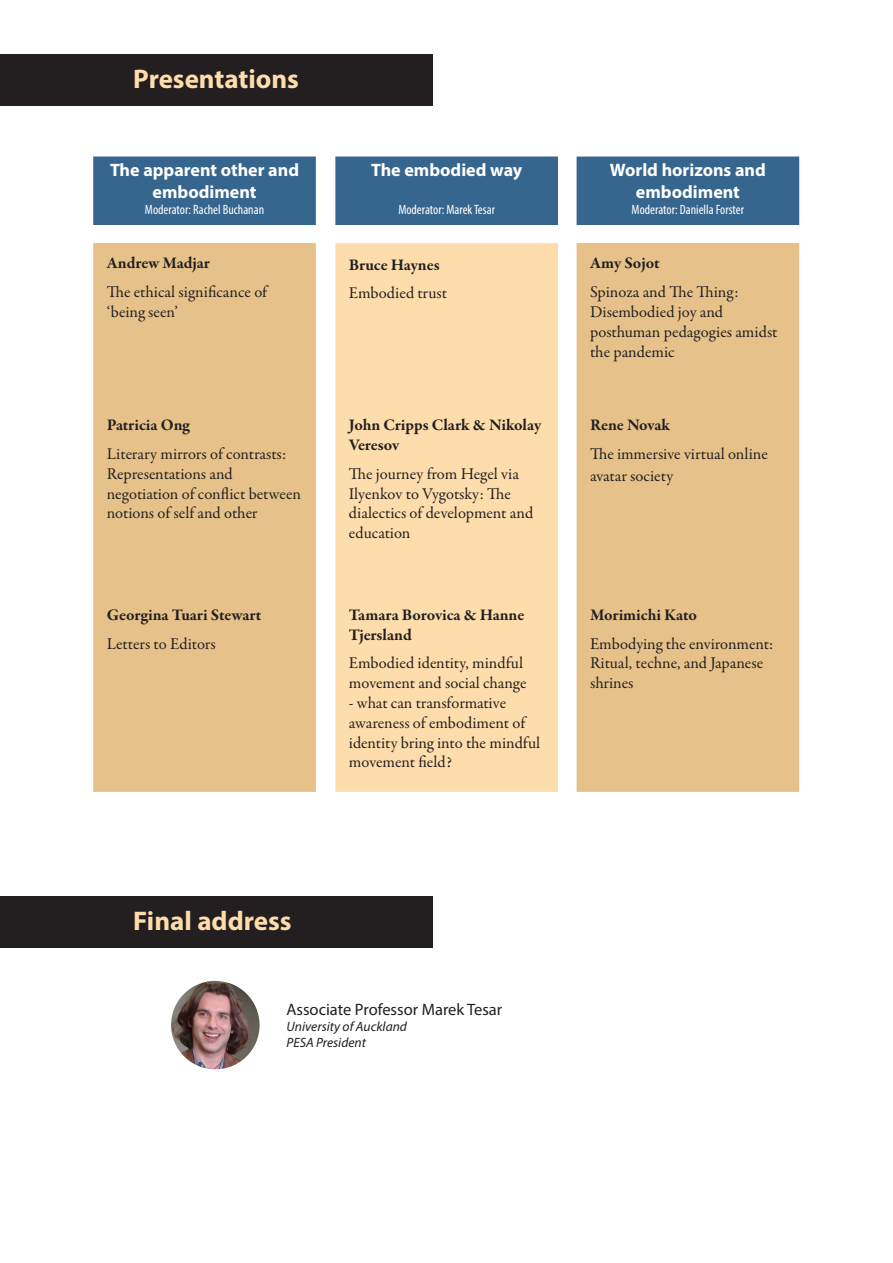
<style>
.page{position:relative;width:893px;height:1263px;background:#fff}
.page>*{position:absolute;margin:0;border:0;box-sizing:border-box;transform-origin:0 0}
.t1{font:700 27px "Myriad Pro";color:#feddac}
.t2{font:700 18px/21.6px "Myriad Pro";color:#fff;text-align:center}
.t3{font:16.5px/19.8px "Garamond Premr Pro";color:#231f20}
.t4{font:700 16.5px/19.8px "Garamond Premr Pro";letter-spacing:-.005em;color:#231f20}
.t5{font:16.5px "Myriad Pro";color:#231f20}
.t6{font:condensed 13.5px "Myriad Pro";color:#fff}
.t7{font:italic 13.5px "Myriad Pro";color:#231f20}
</style>
<div class="page">
<div style="left:93px;top:157px;width:706px;height:68px;background:#36658e"></div>
<svg style="left:93px;top:243px;width:706px;height:549px;background:#e7c693"></svg>
<div style="left:335px;top:243px;width:223px;height:549px;background:#feddac"></div>
<div style="left:0;top:897px;width:432px;height:51px;background:#231f20"></div>
<div style="left:0;top:54px;width:432px;height:51px;background:#231f20"></div>
<img style="left:171px;top:981px;width:89px;height:88px;border-radius:44px">
<p class="t1" style="left:133px;top:61px;width:167px">Presentations</p>
<p class="t2" style="left:110px;top:159px;width:191px">The apparent other and embodiment</p>
<p class="t6" style="left:145px;top:201px;width:121px">Moderator: Rachel Buchanan</p>
<p class="t2" style="left:371px;top:159px;width:153px">The embodied way</p>
<p class="t6" style="left:398px;top:201px;width:98px">Moderator: Marek Tesar</p>
<p class="t4" style="left:107px;top:254px;width:105px">Andrew Madjar</p>
<p class="t3" style="left:107px;top:283px;width:162px">The ethical significance of ‘being seen’</p>
<p class="t4" style="left:349px;top:255px;width:92px">Bruce Haynes</p>
<p class="t3" style="left:349px;top:284px;width:100px">Embodied trust</p>
<p class="t4" style="left:107px;top:415px;width:85px">Patricia Ong</p>
<p class="t3" style="left:107px;top:444px;width:196px">Literary mirrors of contrasts:<br>Representations and negotiation of conflict between notions of self and other</p>
<p class="t4" style="left:349px;top:415px;width:194px">John Cripps Clark &amp; Nikolay<br>Veresov</p>
<p class="t3" style="left:349px;top:464px;width:186px">The journey from Hegel via<br>Ilyenkov to Vygotsky: The dialectics of development and education</p>
<p class="t4" style="left:107px;top:605px;width:156px">Georgina Tuari Stewart</p>
<p class="t3" style="left:107px;top:634px;width:111px">Letters to Editors</p>
<p class="t4" style="left:349px;top:605px;width:177px">Tamara Borovica &amp; Hanne<br>Tjersland</p>
<p class="t3" style="left:349px;top:654px;width:179px">Embodied identity, mindful movement and social change</p>
<p class="t3" style="left:349px;top:693px;width:193px">- what can transformative awareness of embodiment of identity bring into the mindful movement field?</p>
<p class="t2" style="left:610px;top:159px;width:157px">World horizons and embodiment</p>
<p class="t6" style="left:632px;top:201px;width:114px">Moderator: Daniella Forster</p>
<p class="t4" style="left:590px;top:254px;width:71px">Amy Sojot</p>
<p class="t3" style="left:590px;top:283px;width:189px">Spinoza and The Thing:<br>Disembodied joy and posthuman pedagogies amidst the pandemic</p>
<p class="t4" style="left:590px;top:415px;width:81px">Rene Novak</p>
<p class="t3" style="left:590px;top:443px;width:179px;line-height:21.6px">The immersive virtual online avatar society</p>
<p class="t4" style="left:590px;top:605px;width:109px">Morimichi Kato</p>
<p class="t3" style="left:590px;top:634px;width:185px">Embodying the environment:<br>Ritual, techne, and Japanese shrines</p>
<p class="t1" style="left:133px;top:904px;width:160px">Final address</p>
<p class="t5" style="left:287px;top:999px;width:217px">Associate Professor Marek Tesar</p>
<p class="t7" style="left:287px;top:1018px;width:122px">University of Auckland</p>
<p class="t7" style="left:287px;top:1034px;width:81px">PESA President</p>
</div>
